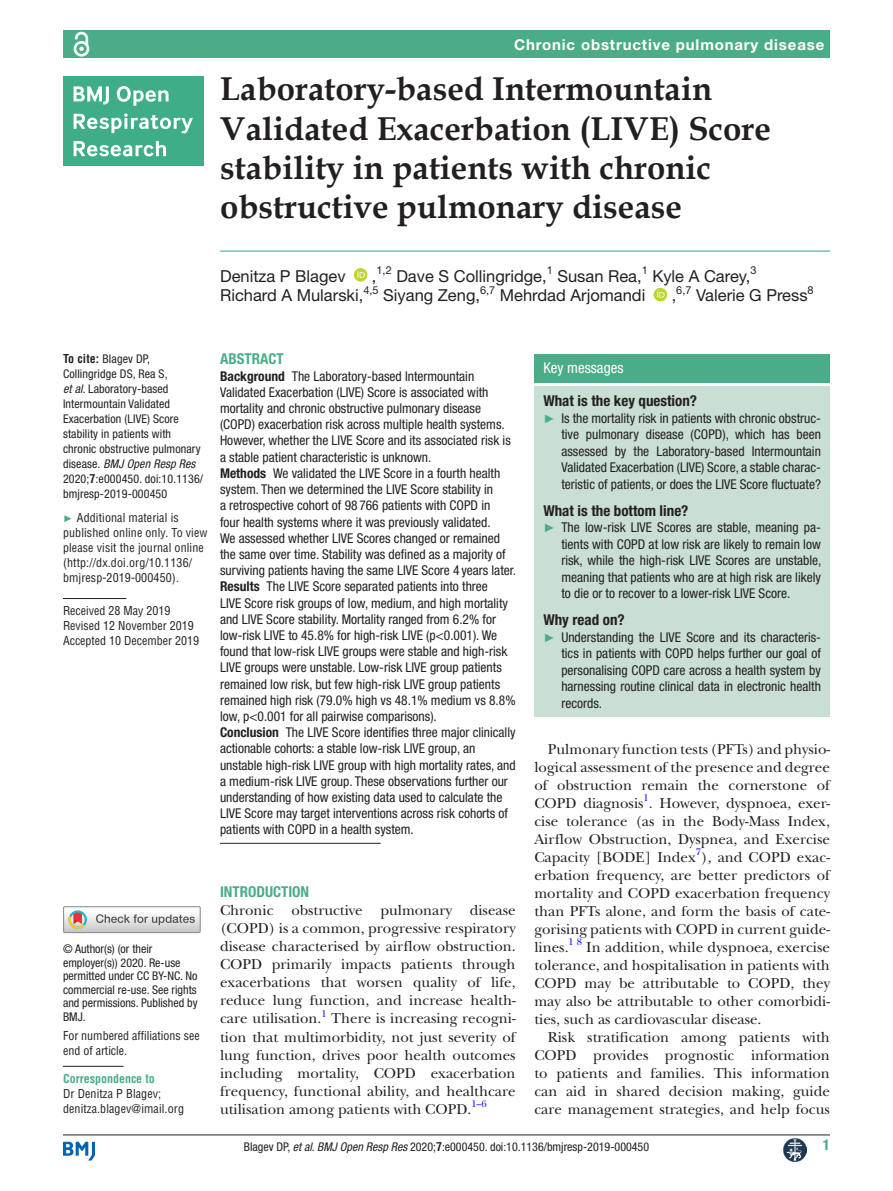
<style>
.page{position:relative;width:893px;height:1191px;background:#fff}
.page>*{position:absolute;margin:0;border:0;box-sizing:border-box;transform-origin:0 0}
.t1{font:700 33px/39px "Book Antiqua";color:#231f20}
.t2{font:16.5px "Helvetica Neue LT Std";color:#231f20}
.t3{font:15px/18px "New Baskerville";color:#231f20;text-align:justify}
.t4{font:700 condensed 15px "Helvetica Neue LT Std";color:#231f20}
.t5{font:700 15px "Helvetica Neue LT Std";letter-spacing:.055em;color:#fff}
.t6{font:700 condensed 15px "Helvetica Neue LT Std";color:#4bad87}
.t7{font:condensed 15px "Helvetica Neue LT Std";color:#fff}
.t8{font:condensed 13.5px/16.2px "Helvetica Neue LT Std";color:#231f20;text-align:justify}
.t9{font:condensed 12px/15px "Helvetica Neue LT Std";letter-spacing:.01em;color:#231f20}
.t10{font:condensed 12px/15px "Helvetica LT Std";letter-spacing:.01em;color:#231f20}
.t11{font:700 condensed 12px "Helvetica";color:#4bad87}
.t12{font:10.95px "Helvetica Neue LT Std";color:#231f20}
.t13{font:9.9px "New Baskerville";color:#00f}
.s1{font-family:"Helvetica";font-weight:700}
.s2{font-style:italic}
.s3{font-family:"Arial";font-stretch:normal;font-size:9.75px;color:#4bad87}
.s4{font-weight:700}
.s5{font-family:"Arial";font-stretch:normal;font-size:12px;color:#4bad87}
</style>
<div class="page">
<svg style="left:63px;top:1141px;width:32px;height:19px"></svg>
<hr style="left:63px;top:1134px;width:767px;height:1px;background:#231f20">
<img style="left:783px;top:1138px;width:23px;height:23px">
<div style="left:63px;top:906px;width:138px;height:27px;border:1px solid #969090"></div>
<svg style="left:64px;top:906px;width:136px;height:26px"></svg>
<hr style="left:63px;top:598px;width:63px;height:1px;background:#231f20">
<hr style="left:63px;top:1066px;width:61px;height:1px;background:#231f20">
<div style="left:63px;top:76px;width:140px;height:90px;background:#3fae88"></div>
<svg style="left:74px;top:86px;width:35px;height:19px"></svg>
<svg style="left:117px;top:86px;width:52px;height:20px"></svg>
<svg style="left:74px;top:113px;width:119px;height:20px"></svg>
<svg style="left:74px;top:141px;width:92px;height:15px"></svg>
<hr style="left:220px;top:250px;width:610px;height:2px;background:#4bad87">
<svg style="left:354px;top:268px;width:13px;height:14px"></svg>
<svg style="left:654px;top:288px;width:13px;height:13px"></svg>
<div style="left:63px;top:31px;width:767px;height:27px;background:#4bad87"></div>
<svg style="left:72px;top:30px;width:20px;height:27px"></svg>
<hr style="left:220px;top:843px;width:161px;height:1px;background:#231f20">
<div style="left:534px;top:354px;width:296px;height:28px;background:#4bad87"></div>
<div style="left:534px;top:386px;width:296px;height:331px;background:#c9dfd3"></div>
<p class="t5" style="left:514px;top:35px;width:312px">Chronic obstructive pulmonary disease</p>
<h1 class="t1" style="left:220px;top:70px;width:552px">Laboratory-based Intermountain Validated Exacerbation (LIVE) Score stability in patients with chronic obstructive pulmonary disease</h1>
<p class="t2" style="left:220px;top:266px;width:127px">Denitza P Blagev</p>
<p class="t2" style="left:372px;top:266px;width:386px">,<sup>1,2</sup> Dave S Collingridge,<sup>1</sup> Susan Rea,<sup>1</sup> Kyle A Carey,<sup>3</sup></p>
<p class="t2" style="left:220px;top:286px;width:145px">Richard A Mularski,</p>
<p class="t12" style="left:363px;top:283px;width:17px">4,5</p>
<p class="t2" style="left:383px;top:286px;width:98px">Siyang Zeng,</p>
<p class="t12" style="left:480px;top:283px;width:17px">6,7</p>
<p class="t2" style="left:500px;top:286px;width:147px">Mehrdad Arjomandi</p>
<p class="t2" style="left:672px;top:286px;width:6px">,</p>
<p class="t12" style="left:676px;top:283px;width:17px">6,7</p>
<p class="t2" style="left:696px;top:286px;width:113px">Valerie G Press</p>
<p class="t12" style="left:808px;top:283px;width:8px">8</p>
<p class="t9" style="left:63px;top:351px;width:142px"><span class="s1">To cite:</span> Blagev DP,<br>Collingridge DS, Rea S,<br><span class="s2">et al</span>. Laboratory-based<br>Intermountain Validated<br>Exacerbation (LIVE) Score stability in patients with chronic obstructive pulmonary disease. <span class="s2">BMJ Open Resp Res<br></span>2020;<span class="s1">7</span>:e000450. doi:10.1136/ bmjresp-2019-000450</p>
<p class="t10" style="left:63px;top:510px;width:146px"><span class="s3">►</span> Additional material is published online only. To view please visit the journal online (http://dx.doi.org/10.1136/ bmjresp-2019-000450).</p>
<p class="t10" style="left:63px;top:603px;width:138px">Received 28 May 2019<br>Revised 12 November 2019<br>Accepted 10 December 2019</p>
<p class="t9" style="left:63px;top:942px;width:136px;line-height:13.5px">© Author(s) (or their employer(s)) 2020. Re-use permitted under CC BY-NC. No commercial re-use. See rights and permissions. Published by<br>BMJ.</p>
<p class="t10" style="left:63px;top:1027px;width:138px">For numbered affiliations see end of article.</p>
<p class="t11" style="left:63px;top:1071px;width:93px">Correspondence to</p>
<p class="t10" style="left:63px;top:1086px;width:122px">Dr Denitza P Blagev; denitza.blagev@imail.org</p>
<p class="t6" style="left:220px;top:350px;width:65px">Abstract</p>
<p class="t8" style="left:220px;top:368px;width:298px;text-align:left"><span class="s4">Background</span> The Laboratory-based Intermountain Validated Exacerbation (LIVE) Score is associated with mortality and chronic obstructive pulmonary disease (COPD) exacerbation risk across multiple health systems.<br>However, whether the LIVE Score and its associated risk is a stable patient characteristic is unknown.<br><span class="s4">Methods</span> We validated the LIVE Score in a fourth health system. Then we determined the LIVE Score stability in<br>a retrospective cohort of 98 766 patients with COPD in<br>four health systems where it was previously validated.<br>We assessed whether LIVE Scores changed or remained the same over time. Stability was defined as a majority of surviving patients having the same LIVE Score 4 years later.<br><span class="s4">Results</span> The LIVE Score separated patients into three<br>LIVE Score risk groups of low, medium, and high mortality and LIVE Score stability. Mortality ranged from 6.2% for low-risk LIVE to 45.8% for high-risk LIVE (p&lt;0.001). We found that low-risk LIVE groups were stable and high-risk LIVE groups were unstable. Low-risk LIVE group patients remained low risk, but few high-risk LIVE group patients remained high risk (79.0% high vs 48.1% medium vs 8.8% low, p&lt;0.001 for all pairwise comparisons).<br><span class="s4">Conclusion</span> The LIVE Score identifies three major clinically actionable cohorts: a stable low-risk LIVE group, an unstable high-risk LIVE group with high mortality rates, and a medium-risk LIVE group. These observations further our understanding of how existing data used to calculate the LIVE Score may target interventions across risk cohorts of patients with COPD in a health system.</p>
<p class="t6" style="left:220px;top:883px;width:91px">Introduction</p>
<p class="t3" style="left:220px;top:901px;width:297px">Chronic obstructive pulmonary disease (COPD) is a common, progressive respiratory disease characterised by airflow obstruction.<br>COPD primarily impacts patients through exacerbations that worsen quality of life, reduce lung function, and increase health&shy;care utilisation.<sup>1</sup> There is increasing recogni&shy;tion that multimorbidity, not just severity of lung function, drives poor health outcomes including mortality, COPD exacerbation frequency, functional ability, and healthcare utilisation among patients with COPD.</p>
<p class="t13" style="left:471px;top:1097px;width:17px">1–6</p>
<p class="t7" style="left:543px;top:359px;width:82px">Key messages</p>
<p class="t4" style="left:543px;top:392px;width:155px">What is the key question?</p>
<p class="t8" style="left:561px;top:410px;width:261px;text-indent:-18px"><span class="s5">►</span> Is the mortality risk in patients with chronic obstruc&shy;tive pulmonary disease (COPD), which has been assessed by the Laboratory-based Intermountain Validated Exacerbation (LIVE) Score, a stable charac&shy;teristic of patients, or does the LIVE Score fluctuate?</p>
<p class="t4" style="left:543px;top:501px;width:147px">What is the bottom line?</p>
<p class="t8" style="left:561px;top:519px;width:262px;text-indent:-18px"><span class="s5">►</span> The low-risk LIVE Scores are stable, meaning pa&shy;tients with COPD at low risk are likely to remain low risk, while the high-risk LIVE Scores are unstable, meaning that patients who are at high risk are likely to die or to recover to a lower-risk LIVE Score.</p>
<p class="t4" style="left:543px;top:611px;width:83px">Why read on?</p>
<p class="t8" style="left:561px;top:629px;width:261px;text-indent:-18px"><span class="s5">►</span> Understanding the LIVE Score and its characteris&shy;tics in patients with COPD helps further our goal of personalising COPD care across a health system by harnessing routine clinical data in electronic health records.</p>
<p class="t3" style="left:534px;top:740px;width:297px;text-indent:14px">Pulmonary function tests (PFTs) and physio&shy;logical assessment of the presence and degree of obstruction remain the cornerstone of COPD diagnosis . However, dyspnoea, exer-</p>
<p class="t13" style="left:644px;top:792px;width:7px">1</p>
<p class="t3" style="left:534px;top:812px;width:297px">cise tolerance (as in the Body-Mass Index, Airflow Obstruction, Dyspnea, and Exercise Capacity [BODE] Index ), and COPD exac-</p>
<p class="t13" style="left:696px;top:846px;width:7px">7</p>
<p class="t3" style="left:534px;top:866px;width:297px">erbation frequency, are better predictors of mortality and COPD exacerbation frequency than PFTs alone, and form the basis of cate&shy;gorising patients with COPD in current guide&shy;lines.</p>
<p class="t13" style="left:569px;top:936px;width:15px">1 8</p>
<p class="t3" style="left:534px;top:938px;width:297px;text-indent:52px">In addition, while dyspnoea, exercise tolerance, and hospitalisation in patients with COPD may be attributable to COPD, they may also be attributable to other comorbidi&shy;ties, such as cardiovascular disease.</p>
<p class="t3" style="left:534px;top:1028px;width:297px;text-indent:14px">Risk stratification among patients with COPD provides prognostic information to patients and families. This information can aid in shared decision making, guide care management strategies, and help focus</p>
<p class="t9" style="left:244px;top:1138px;width:407px">Blagev DP, <span class="s2">et al</span>. <span class="s2">BMJ Open Resp Res</span> 2020;<span class="s1">7</span>:e000450. doi:10.1136/bmjresp-2019-000450</p>
<p class="t6" style="left:823px;top:1135px;width:9px">1</p>
</div>
